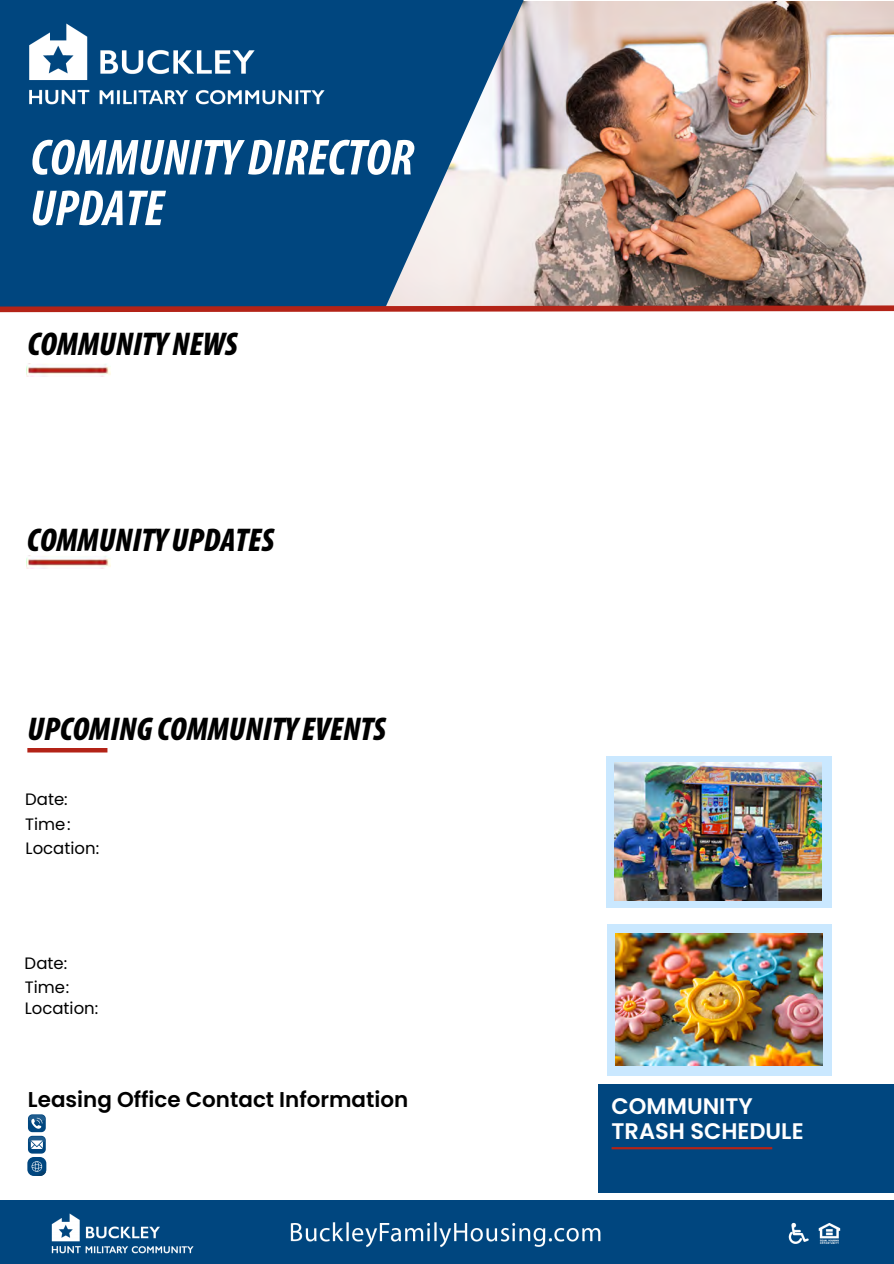
<style>
.page{position:relative;width:894px;height:1264px;background:#fff}
.page>*{position:absolute;margin:0;border:0;box-sizing:border-box;transform-origin:0 0}
.t1{font:italic 700 condensed 51px/50.7px "Myriad Pro";color:#fff}
.t2{font:italic 900 condensed 33px "Myriad Pro";color:#000}
.t3{font:600 22.5px/24.8px "Poppins";color:#fff}
.t4{font:600 21.45px "Poppins";color:#000}
.t5{font:16.5px "Poppins";color:#000}
.t6{font:16.5px "Poppins";color:#000}
.s1{font-style:inherit}
</style>
<div class="page">
<img style="left:560px;top:1px;width:333px;height:301px">
<svg style="left:0;top:0;width:560px;height:302px;fill:#00467f"></svg>
<div style="left:0;top:1200px;width:893px;height:63px;background:#00467f"></div>
<div style="left:597px;top:1083px;width:296px;height:109px;background:#00467f"></div>
<hr style="left:611px;top:1147px;width:161px;height:2px;background:#b32317">
<div style="left:606px;top:756px;width:225px;height:151px;background:#cae8ff"></div>
<svg style="left:28px;top:1114px;width:18px;height:39px"></svg>
<svg style="left:27px;top:1156px;width:19px;height:19px"></svg>
<svg style="left:32px;top:1161px;width:14px;height:14px"></svg>
<svg style="left:0;top:302px;width:893px;height:11px"></svg>
<hr style="left:27px;top:748px;width:80px;height:4px;background:#b32317">
<img style="left:51px;top:1213px;width:790px;height:41px">
<img style="left:27px;top:555px;width:83px;height:13px">
<img style="left:27px;top:364px;width:83px;height:12px">
<img style="left:0;top:0;width:358px;height:139px">
<div style="left:606px;top:923px;width:225px;height:152px;background:#cae8ff"></div>
<img style="left:614px;top:763px;width:207px;height:137px">
<img style="left:615px;top:933px;width:206px;height:132px">
<h1 class="t1" style="left:30px;top:136px;width:385px">COMMUNITY DIRECTOR<br>UPDATE</h1>
<h5 class="t2" style="left:27px;top:323px;width:212px">COMMUNITY NEWS</h5>
<p class="t2" style="left:27px;top:519px;width:249px">COMMUNITY UPDATES</p>
<p class="t2" style="left:27px;top:708px;width:360px">UPCOMING COMMUNITY EVENTS</p>
<h4 class="t5" style="left:25px;top:788px;width:44px">Date:</h4>
<p class="t5" style="left:26px;top:836px;width:75px">Location:</p>
<p class="t6" style="left:25px;top:814px;width:47px">Time<span class="s1">:</span></p>
<p class="t5" style="left:25px;top:951px;width:44px">Date:</p>
<h5 class="t5" style="left:25px;top:997px;width:75px">Location:</h5>
<p class="t6" style="left:25px;top:978px;width:46px">Time<span class="s1">:</span></p>
<h5 class="t4" style="left:28px;top:1084px;width:382px">Leasing Office Contact Information</h5>
<h2 class="t3" style="left:611px;top:1093px;width:193px">COMMUNITY<br>TRASH SCHEDULE</h2>
</div>
